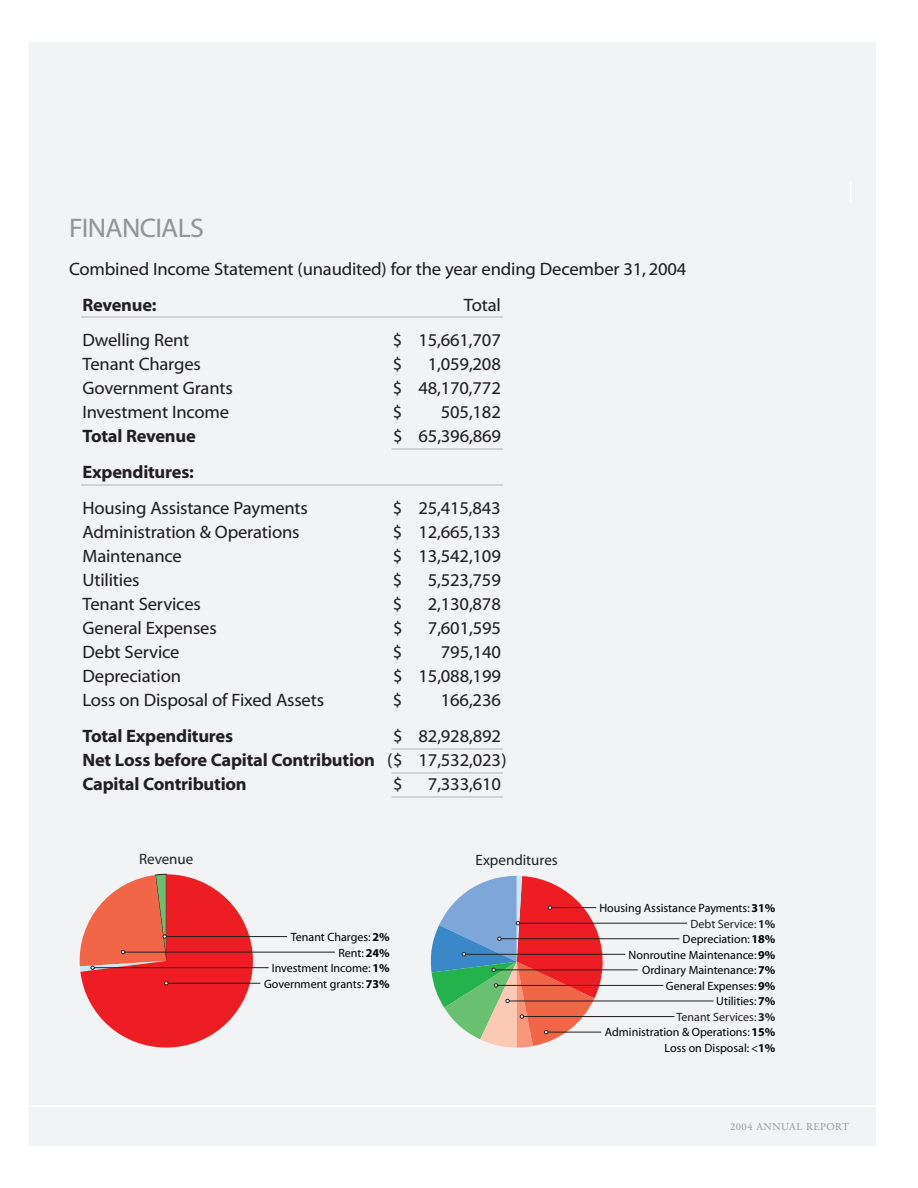
<style>
.page{position:relative;width:918px;height:1188px;background:#fff}
.page>*{position:absolute;margin:0;border:0;box-sizing:border-box;transform-origin:0 0}
.t1{font:27px "Myriad Web";letter-spacing:-.025em;color:#939598}
.t2{font:18px "Myriad Web";letter-spacing:-.01em;color:#231f20}
.t3{font:18px/24px "Myriad Bd Web";letter-spacing:-.01em;color:#231f20}
.t4{font:15px "Myriad";color:#231f20}
.t5{font:12px/15.6px "Myriad";color:#000;text-align:right}
.t6{font:10.5px "Adobe Garamond";letter-spacing:.05em;color:#939598}
.s1{font-family:"Myriad Web"}
.s2{font-weight:700}
.s3{color:#231f20}
.s4{font-weight:700;color:#231f20}
</style>
<div class="page">
<div style="left:28px;top:42px;width:848px;height:1104px;background:#f2f3f4"></div>
<hr style="left:518px;top:923px;width:169px;height:1px;background:#231f20">
<hr style="left:499px;top:938px;width:180px;height:1px;background:#231f20">
<hr style="left:464px;top:954px;width:161px;height:1px;background:#231f20">
<hr style="left:494px;top:970px;width:144px;height:1px;background:#231f20">
<hr style="left:496px;top:985px;width:167px;height:1px;background:#231f20">
<hr style="left:508px;top:1001px;width:206px;height:1px;background:#231f20">
<hr style="left:522px;top:1016px;width:153px;height:1px;background:#231f20">
<svg style="left:430px;top:876px;width:175px;height:172px"></svg>
<hr style="left:165px;top:936px;width:122px;height:1px;background:#231f20">
<hr style="left:123px;top:952px;width:212px;height:1px;background:#231f20">
<hr style="left:93px;top:967px;width:176px;height:1px;background:#231f20">
<hr style="left:166px;top:983px;width:94px;height:1px;background:#231f20">
<svg style="left:79px;top:874px;width:174px;height:174px"></svg>
<svg style="left:850px;top:183px;width:1px;height:19px"></svg>
<hr style="left:27px;top:1106px;width:851px;height:1px;background:#fff">
<hr style="left:81px;top:316px;width:422px;height:2px;background:#c7c8ca">
<hr style="left:392px;top:448px;width:111px;height:2px;background:#c7c8ca">
<hr style="left:392px;top:748px;width:111px;height:2px;background:#c7c8ca">
<hr style="left:392px;top:772px;width:111px;height:2px;background:#c7c8ca">
<hr style="left:392px;top:796px;width:111px;height:2px;background:#c7c8ca">
<hr style="left:81px;top:484px;width:422px;height:2px;background:#c7c8ca">
<h1 class="t1" style="left:69px;top:212px;width:137px">FINANCIALS</h1>
<p class="t2" style="left:69px;top:258px;width:619px">Combined Income Statement (unaudited) for the year ending December 31, 2004</p>
<p class="t3" style="left:82px;top:292px;width:76px">Revenue:</p>
<p class="t2" style="left:464px;top:294px;width:39px">Total</p>
<p class="t2" style="left:82px;top:330px;width:108px">Dwelling Rent</p>
<p class="t2" style="left:393px;top:330px;width:109px">$ 15,661,707</p>
<p class="t2" style="left:82px;top:354px;width:120px">Tenant Charges</p>
<p class="t2" style="left:393px;top:354px;width:11px">$</p>
<p class="t2" style="left:428px;top:354px;width:74px">1,059,208</p>
<p class="t2" style="left:82px;top:378px;width:152px">Government Grants</p>
<p class="t2" style="left:393px;top:378px;width:109px">$ 48,170,772</p>
<p class="t2" style="left:82px;top:402px;width:148px">Investment Income</p>
<p class="t2" style="left:393px;top:402px;width:11px">$</p>
<p class="t2" style="left:441px;top:402px;width:61px">505,182</p>
<p class="t3" style="left:82px;top:424px;width:115px">Total Revenue</p>
<p class="t2" style="left:393px;top:426px;width:109px">$ 65,396,869</p>
<p class="t3" style="left:82px;top:460px;width:113px">Expenditures:</p>
<p class="t2" style="left:82px;top:498px;width:227px">Housing Assistance Payments</p>
<p class="t2" style="left:393px;top:498px;width:109px">$ 25,415,843</p>
<p class="t2" style="left:82px;top:522px;width:219px">Administration &amp; Operations</p>
<p class="t2" style="left:393px;top:522px;width:109px">$ 12,665,133</p>
<p class="t2" style="left:82px;top:546px;width:101px">Maintenance</p>
<p class="t2" style="left:393px;top:546px;width:109px">$ 13,542,109</p>
<p class="t2" style="left:82px;top:570px;width:59px">Utilities</p>
<p class="t2" style="left:393px;top:570px;width:11px">$</p>
<p class="t2" style="left:428px;top:570px;width:74px">5,523,759</p>
<p class="t2" style="left:82px;top:594px;width:120px">Tenant Services</p>
<p class="t2" style="left:393px;top:594px;width:11px">$</p>
<p class="t2" style="left:428px;top:594px;width:74px">2,130,878</p>
<p class="t2" style="left:82px;top:618px;width:136px">General Expenses</p>
<p class="t2" style="left:393px;top:618px;width:11px">$</p>
<p class="t2" style="left:428px;top:618px;width:74px">7,601,595</p>
<p class="t2" style="left:82px;top:642px;width:99px">Debt Service</p>
<p class="t2" style="left:393px;top:642px;width:11px">$</p>
<p class="t2" style="left:441px;top:642px;width:61px">795,140</p>
<p class="t2" style="left:82px;top:666px;width:100px">Depreciation</p>
<p class="t2" style="left:393px;top:666px;width:109px">$ 15,088,199</p>
<p class="t2" style="left:82px;top:690px;width:243px">Loss on Disposal of Fixed Assets</p>
<p class="t2" style="left:393px;top:690px;width:11px">$</p>
<p class="t2" style="left:441px;top:690px;width:61px">166,236</p>
<p class="t3" style="left:82px;top:724px;width:152px">Total Expenditures</p>
<p class="t2" style="left:393px;top:726px;width:109px">$ 82,928,892</p>
<p class="t3" style="left:82px;top:748px;width:426px">Net Loss before Capital Contribution <span class="s1">($ 17,532,023)<br></span>Capital Contribution</p>
<p class="t2" style="left:393px;top:774px;width:11px">$</p>
<p class="t2" style="left:428px;top:774px;width:74px">7,333,610</p>
<p class="t4" style="left:139px;top:853px;width:56px">Revenue</p>
<p class="t5" style="left:264px;top:930px;width:127px">Tenant Charges: <span class="s2">2%<br></span>Rent: <span class="s2">24%<br></span>Investment Income: <span class="s2">1%<br></span>Government grants: <span class="s2">73%</span></p>
<p class="t4" style="left:476px;top:854px;width:84px">Expenditures</p>
<p class="t5" style="left:599px;top:901px;width:177px">Housing Assistance Payments: <span class="s2">31%<br></span><span class="s3">Debt Service:</span> <span class="s4">1%<br></span>Depreciation: <span class="s2">18%<br></span>Nonroutine Maintenance: <span class="s2">9%<br></span>Ordinary Maintenance: <span class="s2">7%<br></span>General Expenses: <span class="s2">9%<br></span>Utilities: <span class="s2">7%<br></span><span class="s3">Tenant Services:</span> <span class="s4">3%<br></span>Administration &amp; Operations: <span class="s2">15%</span></p>
<p class="t5" style="left:665px;top:1041px;width:112px">Loss on Disposal: &lt;<span class="s2">1%</span></p>
<p class="t6" style="left:730px;top:1122px;width:120px">2004 ANNUAL REPORT</p>
</div>
